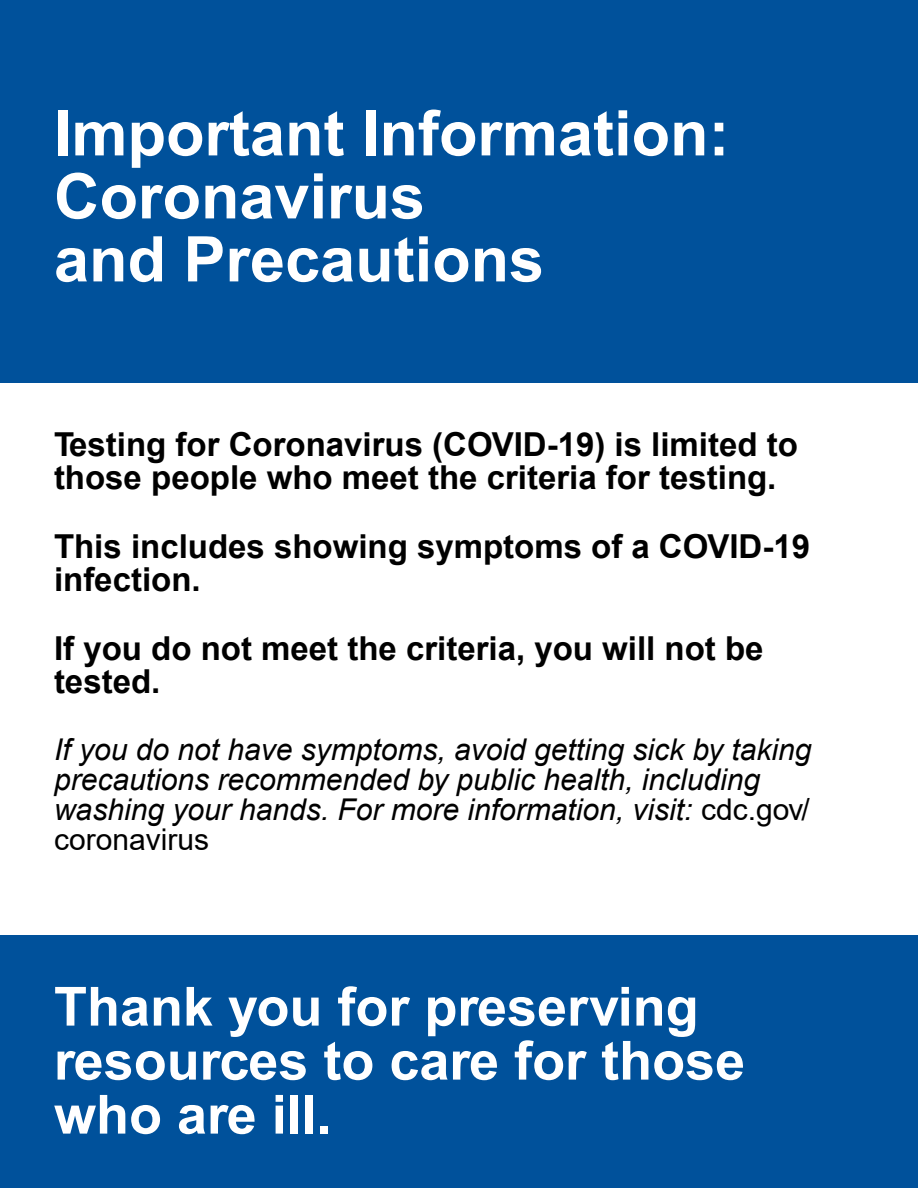
<style>
.page{position:relative;width:918px;height:1188px;background:#fff}
.page>*{position:absolute;margin:0;border:0;box-sizing:border-box;transform-origin:0 0}
.t1{font:700 63px/63px "Arial";color:#fff}
.t2{font:700 54px/54px "Arial";color:#fff}
.t3{font:700 33px/33px "Arial";color:#000}
.t4{font:italic 30px/30px "Arial";color:#000}
.s1{font-style:normal}
</style>
<div class="page">
<div style="left:0;top:0;width:918px;height:382px;background:#00519b"></div>
<div style="left:0;top:935px;width:918px;height:253px;background:#00519b"></div>
<h1 class="t1" style="left:54px;top:102px;width:677px">Important Information:<br>Coronavirus<br>and Precautions</h1>
<p class="t3" style="left:54px;top:428px;width:745px">Testing for Coronavirus (COVID-19) is limited to those people who meet the criteria for testing.</p>
<p class="t3" style="left:54px;top:530px;width:758px">This includes showing symptoms of a COVID-19 infection.</p>
<p class="t3" style="left:54px;top:632px;width:711px">If you do not meet the criteria, you will not be tested.</p>
<p class="t4" style="left:54px;top:735px;width:759px">If you do not have symptoms, avoid getting sick by taking precautions recommended by public health, including washing your hands. For more information, visit: <span class="s1">cdc.gov/ coronavirus</span></p>
<h2 class="t2" style="left:54px;top:980px;width:693px">Thank you for preserving resources to care for those who are ill.</h2>
</div>
